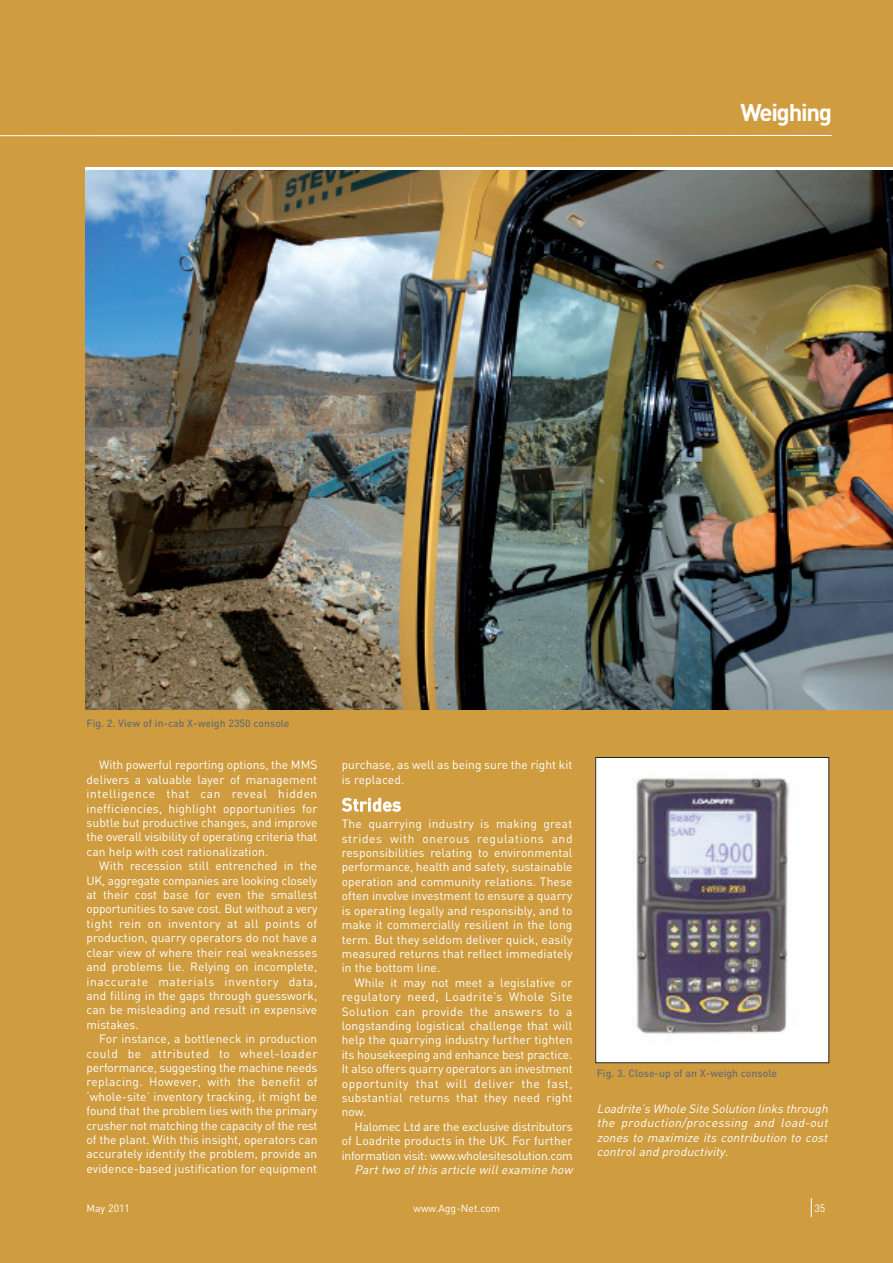
<style>
.page{position:relative;width:893px;height:1263px;background:#cf9d40}
.page>*{position:absolute;margin:0;border:0;box-sizing:border-box;transform-origin:0 0}
.t1{font:700 24px "DIN";letter-spacing:-.055em;color:#fff}
.t2{font:500 18px "DIN";letter-spacing:.01em;color:#fff}
.t3{font:12px/14.4px "DIN";letter-spacing:.01em;color:#fff;text-align:justify}
.t4{font:italic 12px/14.4px "DIN";color:#fff;text-align:justify}
.t5{font:500 10.5px "DIN";color:#6c6d70}
.t6{font:10.5px "DIN";color:#fff}
</style>
<div class="page">
<svg style="left:0;top:135px;width:832px;height:2px"></svg>
<img style="left:86px;top:170px;width:807px;height:540px">
<img style="left:597px;top:759px;width:230px;height:302px">
<div style="left:595px;top:757px;width:234px;height:306px;border:1px solid #231f20"></div>
<svg style="left:811px;top:1198px;width:1px;height:19px"></svg>
<h1 class="t1" style="left:740px;top:99px;width:93px">Weighing</h1>
<p class="t5" style="left:87px;top:717px;width:205px">Fig. 2. View of in-cab X-weigh 2350 console</p>
<p class="t3" style="left:87px;top:758px;width:232px;text-indent:13px">With powerful reporting options, the MMS delivers a valuable layer of management intelligence that can reveal hidden inefficiencies, highlight opportunities for subtle but productive changes, and improve the overall visibility of operating criteria that can help with cost rationalization.</p>
<p class="t3" style="left:87px;top:859px;width:232px;text-indent:13px">With recession still entrenched in the UK, aggregate companies are looking closely at their cost base for even the smallest opportunities to save cost. But without a very tight rein on inventory at all points of production, quarry operators do not have a clear view of where their real weaknesses and problems lie. Relying on incomplete, inaccurate materials inventory data, and filling in the gaps through guesswork, can be misleading and result in expensive mistakes.</p>
<p class="t3" style="left:87px;top:1032px;width:233px;text-indent:13px">For instance, a bottleneck in production could be attributed to wheel-loader performance, suggesting the machine needs replacing. However, with the benefit of ‘whole-site’ inventory tracking, it might be found that the problem lies with the primary crusher not matching the capacity of the rest of the plant. With this insight, operators can accurately identify the problem, provide an evidence-based justification for equipment</p>
<p class="t3" style="left:342px;top:758px;width:232px">purchase, as well as being sure the right kit is replaced.</p>
<h2 class="t2" style="left:342px;top:794px;width:61px">Strides</h2>
<p class="t3" style="left:342px;top:817px;width:232px">The quarrying industry is making great strides with onerous regulations and responsibilities relating to environmental performance, health and safety, sustainable operation and community relations. These often involve investment to ensure a quarry is operating legally and responsibly, and to make it commercially resilient in the long term. But they seldom deliver quick, easily measured returns that reflect immediately in the bottom line.</p>
<p class="t3" style="left:342px;top:975px;width:232px;text-indent:13px">While it may not meet a legislative or regulatory need, Loadrite’s Whole Site Solution can provide the answers to a longstanding logistical challenge that will help the quarrying industry further tighten its housekeeping and enhance best practice.<br>It also offers quarry operators an investment opportunity that will deliver the fast, substantial returns that they need right now.</p>
<p class="t3" style="left:342px;top:1119px;width:233px;text-indent:13px">Halomec Ltd are the exclusive distributors of Loadrite products in the UK. For further information visit: www.wholesitesolution.com</p>
<p class="t4" style="left:354px;top:1162px;width:222px">Part two of this article will examine how</p>
<p class="t5" style="left:597px;top:1067px;width:182px">Fig. 3. Close-up of an X-weigh console</p>
<p class="t4" style="left:597px;top:1102px;width:235px">Loadrite’s Whole Site Solution links through the production/processing and load-out zones to maximize its contribution to cost control and productivity.</p>
<p class="t6" style="left:87px;top:1202px;width:45px">May 2011</p>
<p class="t6" style="left:413px;top:1202px;width:88px">www.Agg-Net.com</p>
<p class="t6" style="left:814px;top:1202px;width:12px">35</p>
</div>
